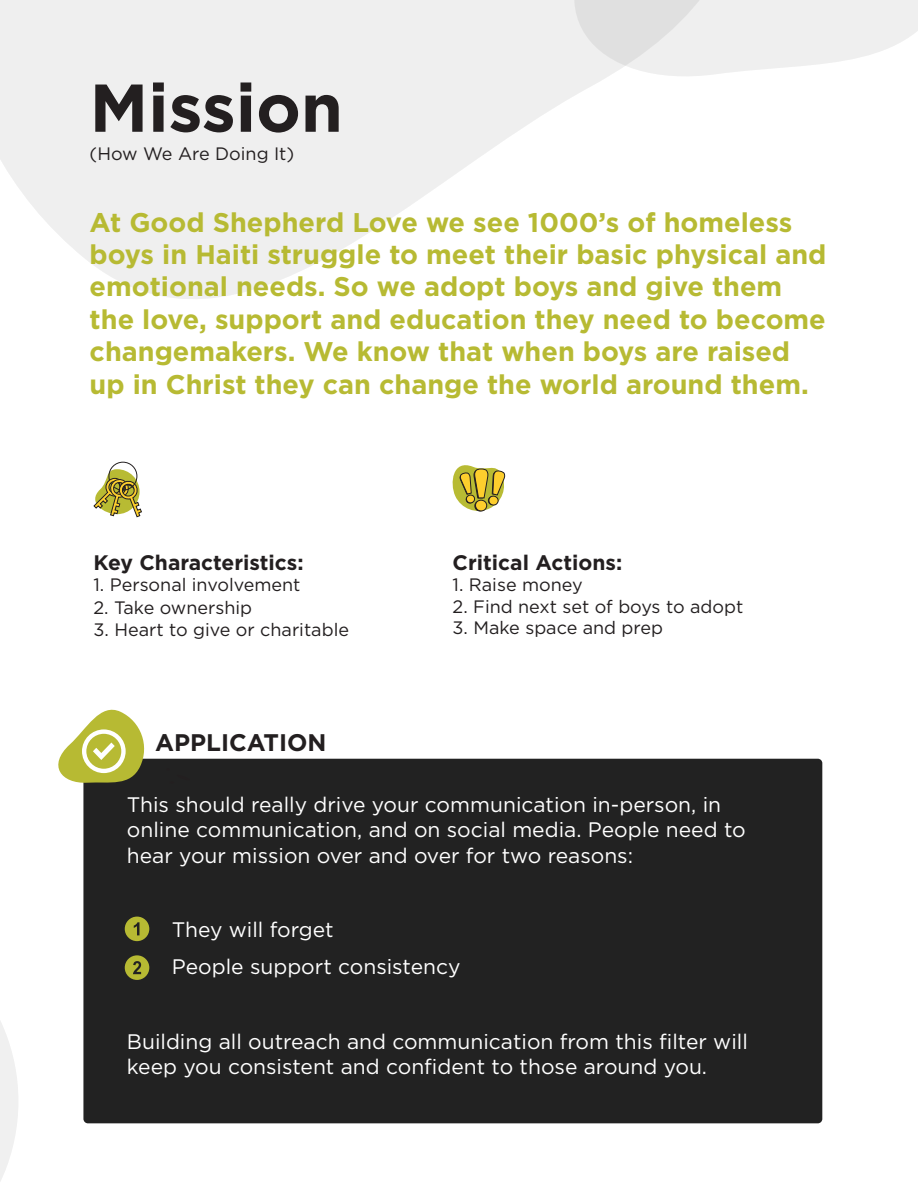
<style>
.page{position:relative;width:918px;height:1188px;background:#fff}
.page>*{position:absolute;margin:0;border:0;box-sizing:border-box;transform-origin:0 0}
.t1{font:700 67.5px "Gotham";color:#231f20}
.t2{font:700 27px/32.4px "Gotham";color:#b7ba33}
.t3{font:700 24px "Gotham";color:#231f20}
.t4{font:21px/25.2px "Gotham";color:#fff}
.t5{font:700 21px "Gotham";color:#231f20}
.t6{font:18px "Gotham";color:#231f20}
</style>
<div class="page">
<svg style="left:0;top:1021px;width:18px;height:160px"></svg>
<svg style="left:736px;top:0;width:182px;height:72px"></svg>
<svg style="left:0;top:0;width:736px;height:299px;fill:#efefef"></svg>
<div style="left:83px;top:759px;width:739px;height:364px;background:#222;border-radius:4px"></div>
<svg style="left:58px;top:709px;width:92px;height:78px"></svg>
<svg style="left:93px;top:462px;width:49px;height:56px"></svg>
<svg style="left:452px;top:465px;width:54px;height:47px"></svg>
<svg style="left:125px;top:917px;width:24px;height:24px"></svg>
<svg style="left:125px;top:955px;width:24px;height:25px"></svg>
<h1 class="t1" style="left:90px;top:69px;width:255px">Mission</h1>
<p class="t6" style="left:90px;top:144px;width:206px">(How We Are Doing It)</p>
<p class="t2" style="left:90px;top:205px;width:738px">At Good Shepherd Love we see 1000’s of homeless boys in Haiti struggle to meet their basic physical and emotional needs. So we adopt boys and give them the love, support and education they need to become changemakers. We know that when boys are raised up in Christ they can change the world around them.</p>
<p class="t5" style="left:94px;top:550px;width:212px">Key Characteristics:</p>
<p class="t6" style="left:94px;top:575px;width:209px">1. Personal involvement</p>
<p class="t6" style="left:94px;top:597px;width:160px">2. Take ownership</p>
<p class="t6" style="left:94px;top:620px;width:257px">3. Heart to give or charitable</p>
<p class="t3" style="left:155px;top:729px;width:173px">APPLICATION</p>
<p class="t5" style="left:453px;top:550px;width:171px">Critical Actions:</p>
<p class="t6" style="left:453px;top:575px;width:132px">1. Raise money</p>
<p class="t6" style="left:453px;top:596px;width:292px">2. Find next set of boys to adopt</p>
<p class="t6" style="left:453px;top:618px;width:212px">3. Make space and prep</p>
<p class="t4" style="left:127px;top:792px;width:620px">This should really drive your communication in-person, in online communication, and on social media. People need to hear your mission over and over for two reasons:</p>
<p class="t4" style="left:172px;top:911px;width:290px;line-height:37.2px">They will forget<br>People support consistency</p>
<p class="t4" style="left:127px;top:1028px;width:623px">Building all outreach and communication from this filter will keep you consistent and confident to those around you.</p>
</div>
